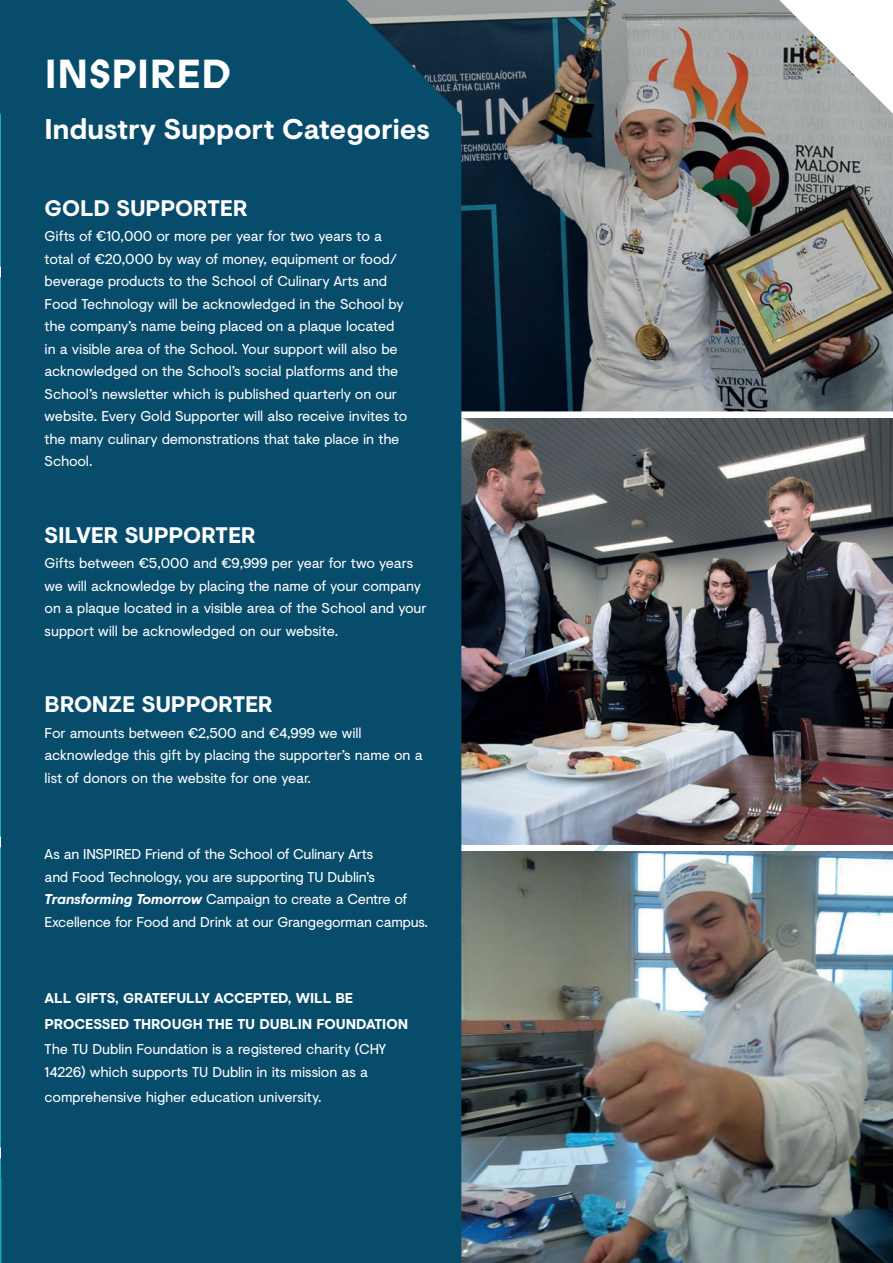
<style>
.page{position:relative;width:893px;height:1263px;background:#fff}
.page>*{position:absolute;margin:0;border:0;box-sizing:border-box;transform-origin:0 0}
.t1{font:700 40.5px "Prophet";color:#fff}
.t2{font:700 28.5px "Visuelt";letter-spacing:-.01em;color:#fff}
.t3{font:700 22.5px "Visuelt";letter-spacing:-.01em;color:#fff}
.t4{font:14.25px/22.5px "Visuelt";letter-spacing:-.01em;color:#fff}
.t5{font:700 14.25px/25.5px "Visuelt";letter-spacing:-.005em;color:#fff}
.s1{font-weight:700;font-style:italic}
</style>
<div class="page">
<img style="left:461px;top:0;width:432px;height:411px">
<img style="left:461px;top:851px;width:431px;height:412px">
<img style="left:461px;top:419px;width:432px;height:425px">
<div style="left:167px;top:0;width:294px;height:1263px;background:#084c6c"></div>
<div style="left:0;top:0;width:167px;height:1263px;background:#084c6c"></div>
<div style="left:1px;top:111px;width:396px;height:1067px;background:#084c6c"></div>
<h1 class="t1" style="left:45px;top:46px;width:188px">INSPIRED</h1>
<h2 class="t2" style="left:45px;top:108px;width:387px">Industry Support Categories</h2>
<h3 class="t3" style="left:45px;top:191px;width:204px">GOLD SUPPORTER</h3>
<p class="t4" style="left:45px;top:225px;width:364px">Gifts of €10,000 or more per year for two years to a total of €20,000 by way of money, equipment or food/ beverage products to the School of Culinary Arts and Food Technology will be acknowledged in the School by the company’s name being placed on a plaque located in a visible area of the School. Your support will also be acknowledged on the School’s social platforms and the School’s newsletter which is published quarterly on our website. Every Gold Supporter will also receive invites to the many culinary demonstrations that take place in the School.</p>
<h3 class="t3" style="left:45px;top:518px;width:212px">SILVER SUPPORTER</h3>
<p class="t4" style="left:45px;top:552px;width:383px">Gifts between €5,000 and €9,999 per year for two years we will acknowledge by placing the name of your company on a plaque located in a visible area of the School and your support will be acknowledged on our website.</p>
<h3 class="t3" style="left:45px;top:688px;width:230px">BRONZE SUPPORTER</h3>
<p class="t4" style="left:45px;top:721px;width:379px">For amounts between €2,500 and €4,999 we will acknowledge this gift by placing the supporter’s name on a list of donors on the website for one year.</p>
<p class="t4" style="left:45px;top:843px;width:385px">As an INSPIRED Friend of the School of Culinary Arts<br>and Food Technology, you are supporting TU Dublin’s <span class="s1">Transforming Tomorrow</span> Campaign to create a Centre of Excellence for Food and Drink at our Grangegorman campus.</p>
<p class="t5" style="left:45px;top:985px;width:365px">ALL GIFTS, GRATEFULLY ACCEPTED, WILL BE<br>PROCESSED THROUGH THE TU DUBLIN FOUNDATION</p>
<p class="t4" style="left:45px;top:1038px;width:343px">The TU Dublin Foundation is a registered charity (CHY<br>14226) which supports TU Dublin in its mission as a</p>
<p class="t4" style="left:45px;top:1086px;width:278px">comprehensive higher education university.</p>
</div>
